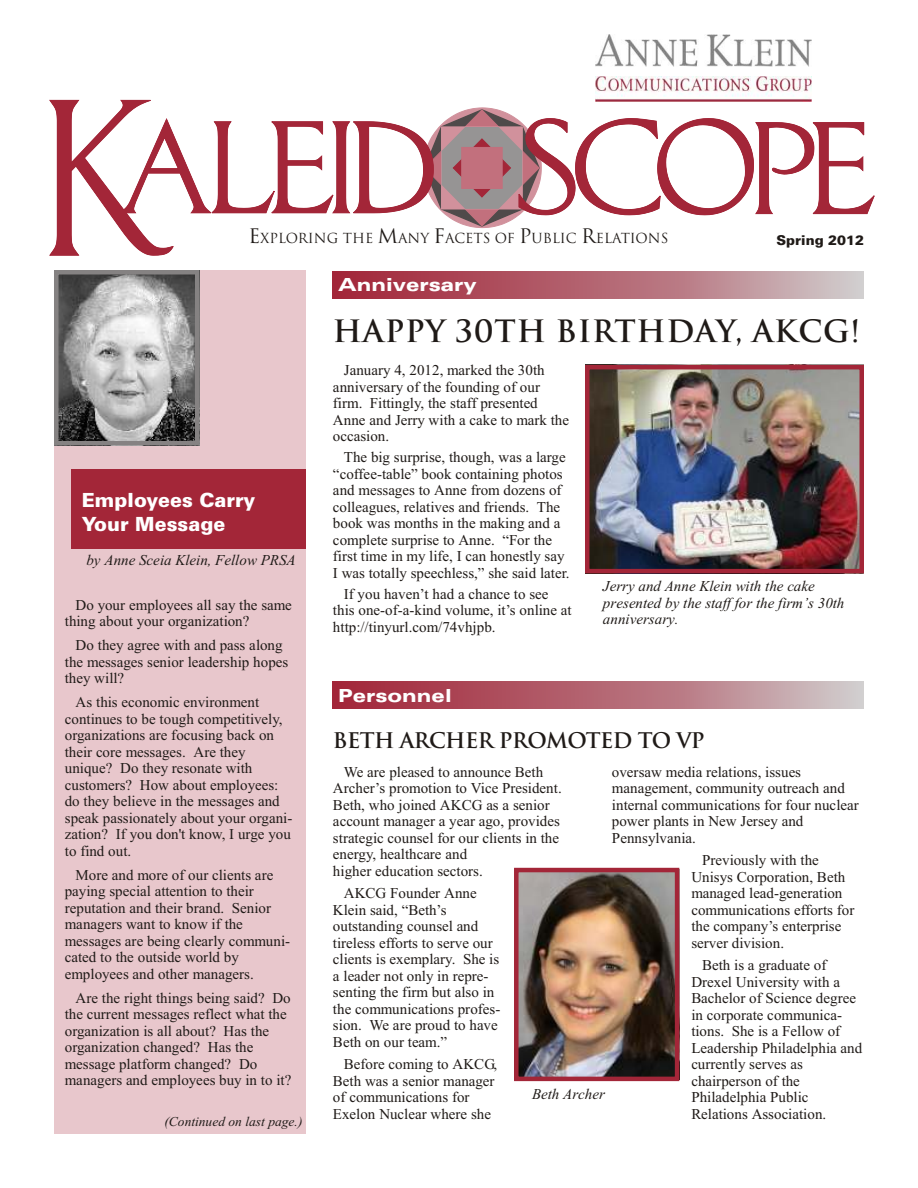
<style>
.page{position:relative;width:918px;height:1188px;background:#fff}
.page>*{position:absolute;margin:0;border:0;box-sizing:border-box;transform-origin:0 0}
.t1{font:700 30px "Trajan";letter-spacing:.025em;color:#1f1a17}
.t2{font:700 21px "Trajan";letter-spacing:-.03em;color:#1f1a17}
.t3{font:900 19.5px/23.7px "Univers";color:#fff}
.t4{font:900 expanded 18px "Univers";color:#fff}
.t5{font:15px/16.5px "Times New Roman";letter-spacing:.005em;color:#1f1a17}
.t6{font:italic 15px/16.5px "Times New Roman";letter-spacing:.005em;color:#1f1a17}
.t7{font:13.5px "Trajan";letter-spacing:-.005em;color:#1f1a17}
.t8{font:italic 13.5px "Times New Roman";color:#1f1a17}
.t9{font:900 13.5px "Univers";color:#1f1a17}
.s1{font-size:19.5px}
</style>
<div class="page">
<svg style="left:50px;top:100px;width:825px;height:155px"></svg>
<img style="left:596px;top:76px;width:216px;height:26px">
<img style="left:596px;top:34px;width:216px;height:32px">
<div style="left:54px;top:270px;width:252px;height:864px;background:#e8c7cc"></div>
<img style="left:59px;top:275px;width:136px;height:166px">
<div style="left:54px;top:270px;width:146px;height:176px;border:4px solid #858282"></div>
<svg style="left:333px;top:271px;width:531px;height:27px;background:#b66d78"></svg>
<div style="left:71px;top:470px;width:235px;height:79px;background:#a32638"></div>
<img style="left:590px;top:370px;width:269px;height:198px">
<div style="left:585px;top:365px;width:279px;height:208px;border:4px solid #a32638"></div>
<img style="left:519px;top:873px;width:155px;height:203px">
<div style="left:514px;top:868px;width:165px;height:213px;border:4px solid #a32638"></div>
<svg style="left:333px;top:681px;width:531px;height:27px;background:#b66d78"></svg>
<p class="t7" style="left:248px;top:233px;width:421px"><span class="s1">E</span>XPLORING THE <span class="s1">M</span>ANY <span class="s1">F</span>ACETS OF <span class="s1">P</span>UBLIC <span class="s1">R</span>ELA TIONS</p>
<p class="t4" style="left:338px;top:277px;width:140px">Anniversary</p>
<p class="t9" style="left:776px;top:235px;width:89px">Spring 2012</p>
<h3 class="t3" style="left:82px;top:490px;width:175px">Employ ees Carry<br>Your Message</h3>
<p class="t6" style="left:86px;top:553px;width:211px">by Anne Sceia Klein, Fellow PRSA</p>
<p class="t5" style="left:65px;top:598px;width:229px;text-indent:11px">Do your employ ees all say the same thing about your orga ni za tion?</p>
<p class="t5" style="left:65px;top:638px;width:225px;text-indent:11px">Do they agree with and pass along the messages senior lead er ship hopes they will?</p>
<p class="t5" style="left:65px;top:695px;width:229px;text-indent:11px">As this economic envi ron ment contin ues to be tough compet i tively, orga ni za tions are focus ing back on their core messages. Are they unique? Do they reso nate with customers? How about employees: do they believe in the messages and speak passion ately about your orga ni - za tion? If you don't know, I urge you to find out.</p>
<p class="t5" style="left:65px;top:868px;width:227px;text-indent:11px">More and more of our clients are paying special attention to their reputation and their brand. Senior manag ers want to know if the messages are being clearly commu ni - cated to the outside world by employees and other manag ers.</p>
<p class="t5" style="left:65px;top:991px;width:228px;text-indent:11px">Are the right things being said? Do the current messages reflect what the orga ni za tion is all about? Has the orga ni za tion changed? Has the message plat form changed? Do manag ers and employees buy in to it?</p>
<p class="t8" style="left:164px;top:1117px;width:140px">(Con tin ued on last page.)</p>
<h1 class="t1" style="left:333px;top:320px;width:529px">HAPPY 30TH BIRTH DAY, AKCG!</h1>
<p class="t5" style="left:333px;top:363px;width:238px;text-indent:11px">January 4, 2012, marked the 30th anni ver sary of the found ing of our firm. Fittingly, the staff presented<br>Anne and Jerry with a cake to mark the occa sion.</p>
<p class="t5" style="left:333px;top:450px;width:238px;text-indent:11px">The big surprise, though, was a large “coffee-table” book contain ing photos and messages to Anne from dozens of colleagues, rela tives and friends. The book was months in the making and a complete surprise to Anne. “For the first time in my life, I can honestly say I was totally speechless,” she said later.</p>
<p class="t5" style="left:333px;top:587px;width:240px;text-indent:11px">If you haven’t had a chance to see this one-of-a-kind volume, it’s online at http://tinyurl.com/74vhjpb.</p>
<p class="t6" style="left:603px;top:580px;width:243px">Jerry and Anne Klein with the cake presented by the staff for the firm’s 30th anniversary.</p>
<p class="t4" style="left:338px;top:688px;width:115px">Personnel</p>
<h2 class="t2" style="left:333px;top:733px;width:373px">BETH ARCHER PROMOTED TO VP</h2>
<p class="t5" style="left:333px;top:765px;width:230px;text-indent:11px">We are pleased to announce Beth<br>Archer’s promo tion to Vice Pres i dent.<br>Beth, who joined AKCG as a senior account manager a year ago, provides strategic counsel for our clients in the energy, healthcare and<br>higher education sectors.</p>
<p class="t5" style="left:333px;top:886px;width:169px;text-indent:11px">AKCG Founder Anne<br>Klein said, “Beth’s outstand ing counsel and tire less efforts to serve our clients is exem plary. She is a leader not only in repre - senting the firm but also in the commu ni ca tions profes - sion. We are proud to have<br>Beth on our team.”</p>
<p class="t5" style="left:333px;top:1057px;width:166px;text-indent:11px">Before coming to AKCG,<br>Beth was a senior manager of commu ni ca tions for<br>Exelon Nuclear where she</p>
<p class="t5" style="left:612px;top:765px;width:248px">oversaw media rela tions, issues management, commu nity outreach and inter nal commu ni ca tions for four nuclear power plants in New Jersey and<br>Penn syl va nia.</p>
<p class="t5" style="left:691px;top:853px;width:164px;text-indent:11px">Previ ously with the<br>Unisys Corpo ra tion, Beth managed lead-gener a tion commu ni ca tions efforts for the company’s enter prise server division.</p>
<p class="t5" style="left:691px;top:958px;width:173px;text-indent:11px">Beth is a gradu ate of<br>Drexel Univer sity with a<br>Bach e lor of Science degree in corpo rate commu ni ca&shy;tions. She is a Fellow of<br>Lead er ship Phil a del phia and currently serves as chairperson of the<br>Philadelphia Public<br>Relations Asso ci a tion.</p>
<p class="t6" style="left:532px;top:1087px;width:74px">Beth Ar cher</p>
</div>
